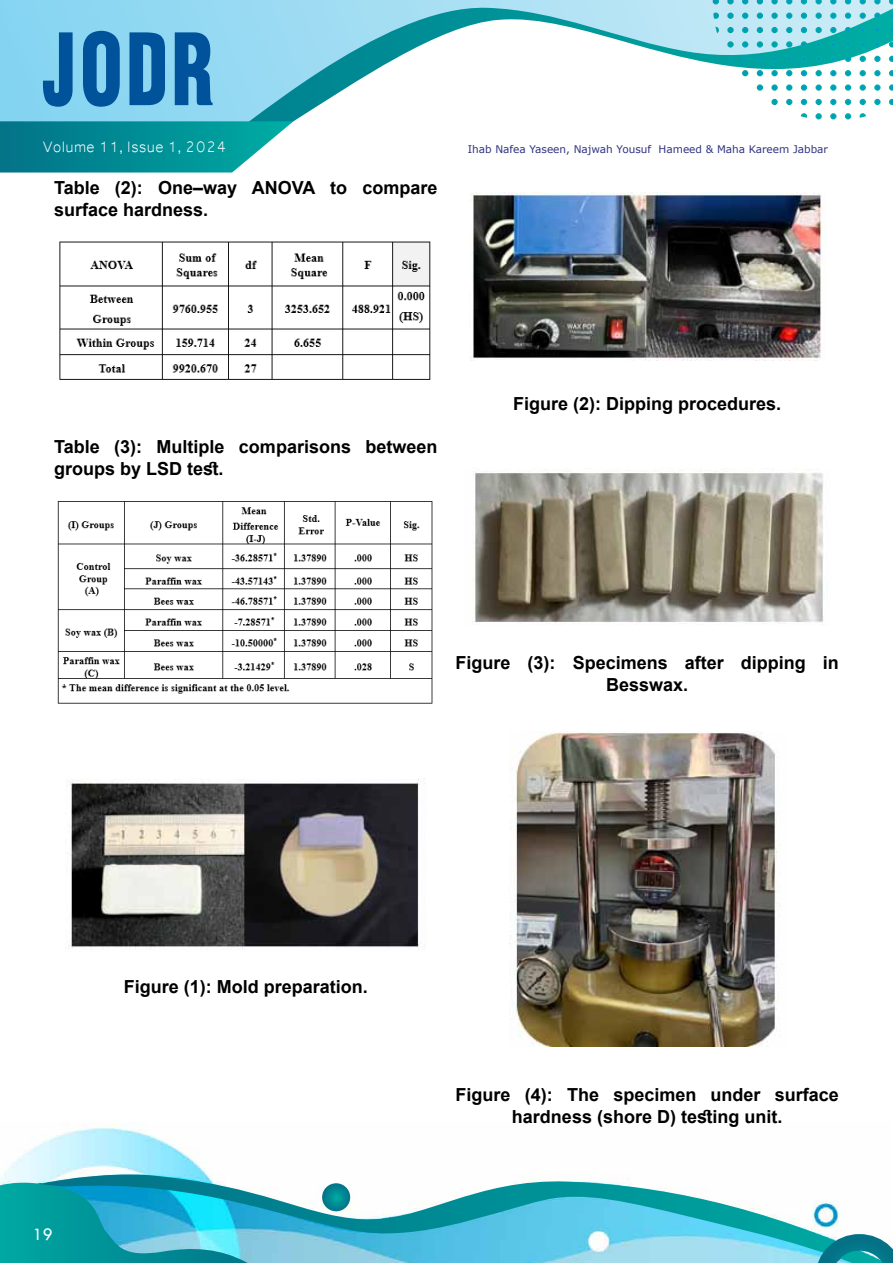
<style>
.page{position:relative;width:893px;height:1263px;background:#fff}
.page>*{position:absolute;margin:0;border:0;box-sizing:border-box;transform-origin:0 0}
.t1{font:19.65px "Microsoft Yi Baiti";letter-spacing:.02em;color:#fff}
.t2{font:700 18px/21.6px "Arial";color:#000}
.t3{font:18px "Tw Cen";color:#fff}
.t4{font:10.5px "Verdana";color:#303380}
</style>
<div class="page">
<img style="left:0;top:1127px;width:207px;height:56px">
<div style="left:0;top:1183px;width:24px;height:80px;background:#00a6a1"></div>
<svg style="left:0;top:0;width:712px;height:122px"></svg>
<svg style="left:43px;top:31px;width:170px;height:76px;background:#3a89be"></svg>
<svg style="left:0;top:121px;width:293px;height:52px;background:#1d99a0"></svg>
<svg style="left:712px;top:0;width:181px;height:120px"></svg>
<svg style="left:24px;top:1174px;width:815px;height:89px"></svg>
<svg style="left:815px;top:1234px;width:78px;height:29px;background:#2897a3"></svg>
<img style="left:59px;top:241px;width:372px;height:139px">
<img style="left:57px;top:501px;width:376px;height:203px">
<img style="left:65px;top:778px;width:361px;height:172px">
<img style="left:469px;top:192px;width:356px;height:169px">
<img style="left:472px;top:468px;width:352px;height:157px">
<img style="left:509px;top:731px;width:271px;height:315px">
<p class="t1" style="left:43px;top:136px;width:185px">Volume11, Issue 1, 2024</p>
<p class="t4" style="left:468px;top:142px;width:185px">Ihab Nafea Yaseen, Najwah Yousuf</p>
<p class="t4" style="left:659px;top:142px;width:171px">Hameed &amp; Maha Kareem Jabbar</p>
<p class="t2" style="left:115px;top:177px;width:29px">( :)2</p>
<p class="t2" style="left:158px;top:177px;width:81px">One–way</p>
<p class="t2" style="left:54px;top:177px;width:156px">Table<br>surface hardness.</p>
<p class="t2" style="left:252px;top:177px;width:65px">ANOVA</p>
<p class="t2" style="left:330px;top:177px;width:18px">to</p>
<p class="t2" style="left:362px;top:177px;width:77px">compare</p>
<p class="t2" style="left:513px;top:393px;width:270px">Figure ( :)2 Dipping procedures.</p>
<p class="t2" style="left:114px;top:436px;width:29px">( :)3</p>
<p class="t2" style="left:54px;top:436px;width:171px">Table<br>groups by LSD test.</p>
<p class="t2" style="left:157px;top:436px;width:70px">Multiple</p>
<p class="t2" style="left:239px;top:436px;width:114px">comparisons</p>
<p class="t2" style="left:365px;top:436px;width:74px">between</p>
<p class="t2" style="left:455px;top:652px;width:57px">Figure</p>
<p class="t2" style="left:528px;top:652px;width:29px">( :)3</p>
<p class="t2" style="left:573px;top:652px;width:97px">Specimens</p>
<p class="t2" style="left:685px;top:652px;width:41px">after</p>
<p class="t2" style="left:606px;top:674px;width:84px">Besswax.</p>
<p class="t2" style="left:741px;top:652px;width:66px">dipping</p>
<p class="t2" style="left:823px;top:652px;width:18px">in</p>
<p class="t2" style="left:124px;top:976px;width:246px">Figure ( :)1 Mold preparation.</p>
<p class="t3" style="left:33px;top:1224px;width:21px">19</p>
<p class="t2" style="left:455px;top:1084px;width:57px">Figure</p>
<p class="t2" style="left:525px;top:1084px;width:29px">( :)4</p>
<p class="t2" style="left:567px;top:1084px;width:34px">The</p>
<p class="t2" style="left:613px;top:1084px;width:85px">specimen</p>
<p class="t2" style="left:711px;top:1084px;width:52px">under</p>
<p class="t2" style="left:775px;top:1084px;width:66px">surface</p>
<p class="t2" style="left:512px;top:1106px;width:272px">hardness (shore D) testing unit.</p>
</div>
